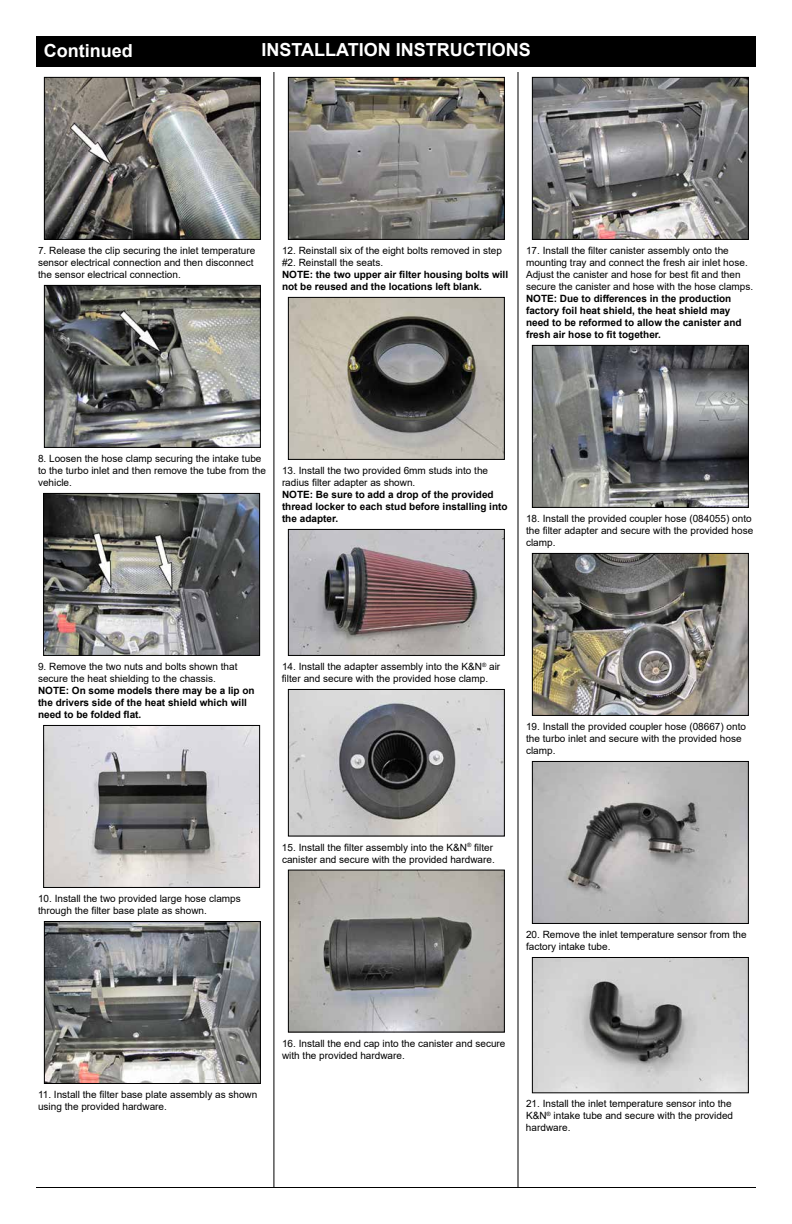
<style>
.page{position:relative;width:792px;height:1224px;background:#fff}
.page>*{position:absolute;margin:0;border:0;box-sizing:border-box;transform-origin:0 0}
.t1{font:700 18px "Arial";color:#fff}
.t2{font:10px/12px "Arial";color:#000}
.t3{font:700 10px/12px "Arial";color:#000}
</style>
<div class="page">
<div style="left:36px;top:36px;width:720px;height:31px;background:#000"></div>
<hr style="left:274px;top:72px;width:1px;height:1116px;background:#000">
<hr style="left:518px;top:72px;width:1px;height:1116px;background:#000">
<hr style="left:36px;top:1187px;width:720px;height:1px;background:#000">
<img style="left:46px;top:79px;width:213px;height:159px">
<div style="left:44px;top:77px;width:217px;height:163px;border:1px solid #000"></div>
<img style="left:46px;top:287px;width:213px;height:159px">
<div style="left:44px;top:285px;width:217px;height:163px;border:1px solid #000"></div>
<img style="left:45px;top:495px;width:213px;height:159px">
<div style="left:43px;top:493px;width:217px;height:163px;border:1px solid #000"></div>
<img style="left:290px;top:691px;width:213px;height:143px">
<div style="left:288px;top:689px;width:217px;height:147px;border:1px solid #000"></div>
<img style="left:46px;top:923px;width:213px;height:159px">
<div style="left:44px;top:921px;width:217px;height:163px;border:1px solid #000"></div>
<img style="left:290px;top:872px;width:213px;height:158px">
<div style="left:288px;top:870px;width:217px;height:162px;border:1px solid #000"></div>
<img style="left:290px;top:79px;width:213px;height:159px">
<div style="left:288px;top:77px;width:217px;height:163px;border:1px solid #000"></div>
<img style="left:534px;top:79px;width:213px;height:159px">
<div style="left:532px;top:77px;width:217px;height:163px;border:1px solid #000"></div>
<img style="left:534px;top:347px;width:213px;height:159px">
<div style="left:532px;top:345px;width:217px;height:163px;border:1px solid #000"></div>
<img style="left:534px;top:555px;width:213px;height:159px">
<div style="left:532px;top:553px;width:217px;height:163px;border:1px solid #000"></div>
<img style="left:534px;top:763px;width:213px;height:159px">
<div style="left:532px;top:761px;width:217px;height:163px;border:1px solid #000"></div>
<img style="left:534px;top:959px;width:213px;height:132px">
<div style="left:532px;top:957px;width:217px;height:136px;border:1px solid #000"></div>
<img style="left:290px;top:531px;width:213px;height:123px">
<div style="left:288px;top:529px;width:217px;height:127px;border:1px solid #000"></div>
<img style="left:290px;top:299px;width:213px;height:159px">
<div style="left:288px;top:297px;width:217px;height:163px;border:1px solid #000"></div>
<img style="left:45px;top:727px;width:213px;height:159px">
<div style="left:43px;top:725px;width:217px;height:163px;border:1px solid #000"></div>
<h1 class="t1" style="left:44px;top:38px;width:90px">Continued</h1>
<h1 class="t1" style="left:261px;top:37px;width:271px">INSTALLATION INSTRUCTIONS</h1>
<p class="t2" style="left:38px;top:244px;width:219px">7. Release the clip securing the inlet temperature sensor electrical connection and then disconnect the sensor electrical connection.</p>
<p class="t2" style="left:282px;top:244px;width:222px">12. Reinstall six of the eight bolts removed in step #2. Reinstall the seats.</p>
<p class="t3" style="left:282px;top:269px;width:228px">NOTE: the two upper air filter housing bolts will not be reused and the locations left blank.</p>
<p class="t2" style="left:526px;top:244px;width:229px">17. Install the filter canister assembly onto the mounting tray and connect the fresh air inlet hose.<br>Adjust the canister and hose for best fit and then secure the canister and hose with the hose clamps.</p>
<p class="t3" style="left:526px;top:293px;width:217px">NOTE: Due to differences in the production factory foil heat shield, the heat shield may need to be reformed to allow the canister and fresh air hose to fit together.</p>
<p class="t2" style="left:38px;top:452px;width:229px">8. Loosen the hose clamp securing the intake tube to the turbo inlet and then remove the tube from the vehicle.</p>
<p class="t2" style="left:282px;top:464px;width:208px">13. Install the two provided 6mm studs into the radius filter adapter as shown.</p>
<p class="t3" style="left:282px;top:489px;width:227px">NOTE: Be sure to add a drop of the provided thread locker to each stud before installing into the adapter.</p>
<p class="t2" style="left:526px;top:512px;width:229px">18. Install the provided coupler hose (084055) onto the filter adapter and secure with the provided hose clamp.</p>
<p class="t2" style="left:38px;top:661px;width:201px">9. Remove the two nuts and bolts shown that secure the heat shielding to the chassis.</p>
<p class="t3" style="left:38px;top:685px;width:218px">NOTE: On some models there may be a lip on the drivers side of the heat shield which will need to be folded flat.</p>
<p class="t2" style="left:282px;top:661px;width:220px">14. Install the adapter assembly into the K&amp;N<sup>®</sup> air filter and secure with the provided hose clamp.</p>
<p class="t2" style="left:526px;top:721px;width:222px">19. Install the provided coupler hose (08667) onto the turbo inlet and secure with the provided hose clamp.</p>
<p class="t2" style="left:38px;top:893px;width:204px">10. Install the two provided large hose clamps through the filter base plate as shown.</p>
<p class="t2" style="left:282px;top:841px;width:214px">15. Install the filter assembly into the K&amp;N<sup>®</sup> filter canister and secure with the provided hardware.</p>
<p class="t2" style="left:526px;top:929px;width:222px">20. Remove the inlet temperature sensor from the factory intake tube.</p>
<p class="t2" style="left:38px;top:1089px;width:221px">11. Install the filter base plate assembly as shown using the provided hardware.</p>
<p class="t2" style="left:282px;top:1037px;width:225px">16. Install the end cap into the canister and secure with the provided hardware.</p>
<p class="t2" style="left:526px;top:1098px;width:209px">21. Install the inlet temperature sensor into the<br>K&amp;N<sup>®</sup> intake tube and secure with the provided hardware.</p>
</div>
